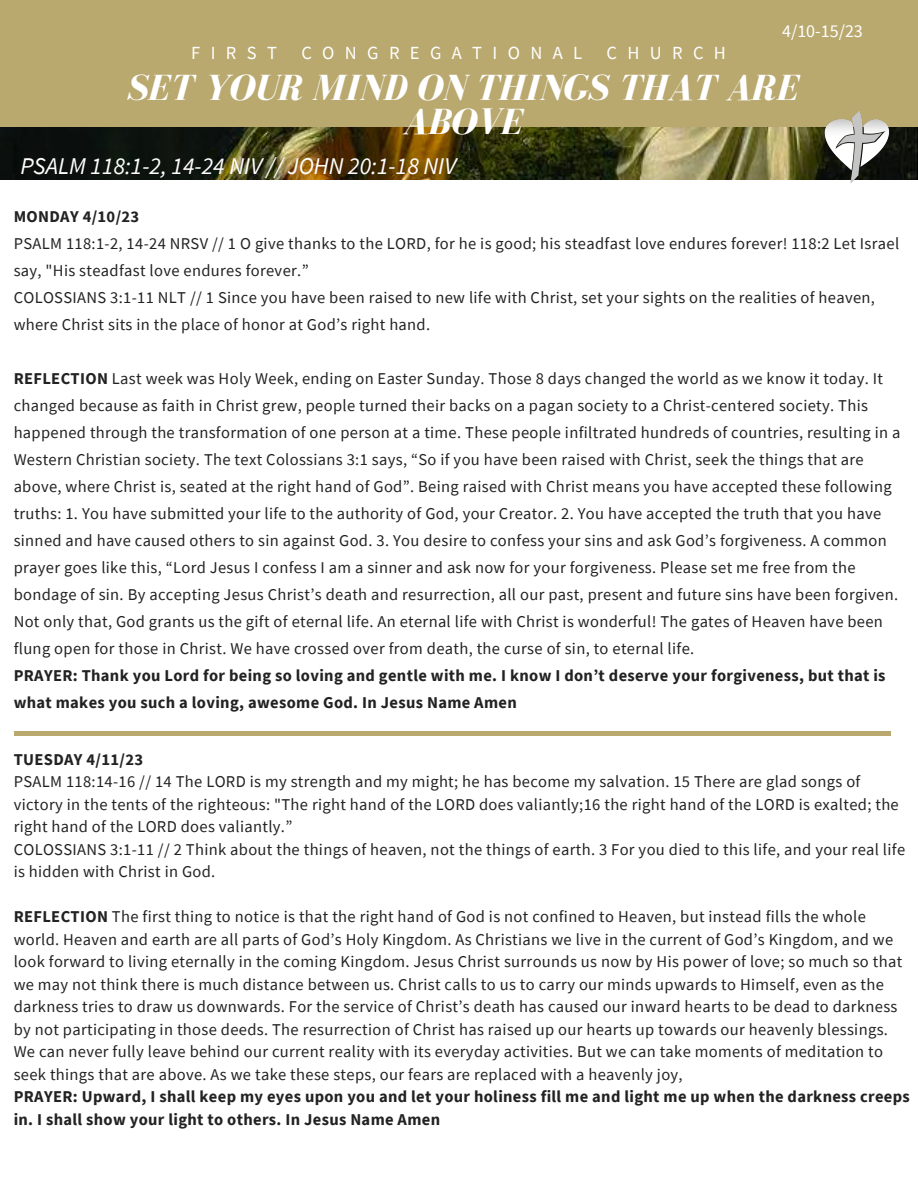
<style>
.page{position:relative;width:918px;height:1188px;background:#fff}
.page>*{position:absolute;margin:0;border:0;box-sizing:border-box;transform-origin:0 0}
.t1{font:italic 700 37.5px/33.8px "Bodoni FLF";color:#fff;text-align:center}
.t2{font:italic 24px "Source Sans Pro";color:#fff}
.t3{font:18.45px "Source Sans Pro";letter-spacing:.56em;color:#fff}
.t4{font:18px "Source Sans Pro";color:#fff}
.t5{font:16.5px/27px "Source Sans Pro";letter-spacing:.02em;color:#222}
.t6{font:700 16.5px/27px "Source Sans Pro";letter-spacing:.02em;color:#222}
.s1{font-weight:700}
</style>
<div class="page">
<img style="left:0;top:126px;width:918px;height:53px">
<div style="left:0;top:0;width:918px;height:126px;background:#b9a96f"></div>
<div style="left:14px;top:731px;width:877px;height:5px;background:#b9a96f"></div>
<img style="left:823px;top:111px;width:68px;height:73px">
<p class="t3" style="left:191px;top:41px;width:87px">FIRST</p>
<p class="t3" style="left:301px;top:41px;width:282px">CONGREGATIONAL</p>
<p class="t3" style="left:607px;top:41px;width:121px">CHURCH</p>
<p class="t4" style="left:782px;top:19px;width:82px">4/10-15/23</p>
<h1 class="t1" style="left:126px;top:71px;width:674px">SET YOUR MIND ON THINGS THAT ARE<br>ABOVE</h1>
<h2 class="t2" style="left:20px;top:151px;width:437px">PSALM 118:1-2, 14-24 NIV // JOHN 20:1-18 NIV</h2>
<p class="t6" style="left:14px;top:203px;width:127px">MONDAY 4/10/23</p>
<p class="t5" style="left:14px;top:230px;width:887px">PSALM 118:1-2, 14-24 NRSV // 1 O give thanks to the LORD, for he is good; his steadfast love endures forever! 118:2 Let Israel say, "His steadfast love endures forever.”<br>COLOSSIANS 3:1-11 NLT // 1 Since you have been raised to new life with Christ, set your sights on the realities of heaven, where Christ sits in the place of honor at God’s right hand.</p>
<p class="t5" style="left:14px;top:365px;width:888px"><span class="s1">REFLECTION</span> Last week was Holy Week, ending on Easter Sunday. Those 8 days changed the world as we know it today. It changed because as faith in Christ grew, people turned their backs on a pagan society to a Christ-centered society. This happened through the transformation of one person at a time. These people infiltrated hundreds of countries, resulting in a Western Christian society. The text Colossians 3:1 says, “So if you have been raised with Christ, seek the things that are above, where Christ is, seated at the right hand of God”. Being raised with Christ means you have accepted these following truths: 1. You have submitted your life to the authority of God, your Creator. 2. You have accepted the truth that you have sinned and have caused others to sin against God. 3. You desire to confess your sins and ask God’s forgiveness. A common prayer goes like this, “Lord Jesus I confess I am a sinner and ask now for your forgiveness. Please set me free from the bondage of sin. By accepting Jesus Christ’s death and resurrection, all our past, present and future sins have been forgiven.<br>Not only that, God grants us the gift of eternal life. An eternal life with Christ is wonderful! The gates of Heaven have been flung open for those in Christ. We have crossed over from death, the curse of sin, to eternal life.</p>
<p class="t6" style="left:14px;top:662px;width:873px">PRAYER: Thank you Lord for being so loving and gentle with me. I know I don’t deserve your forgiveness, but that is what makes you such a loving, awesome God. In Jesus Name Amen</p>
<p class="t6" style="left:14px;top:745px;width:131px">TUESDAY 4/11/23</p>
<p class="t5" style="left:14px;top:770px;width:893px;line-height:22.5px">PSALM 118:14-16 // 14 The LORD is my strength and my might; he has become my salvation. 15 There are glad songs of victory in the tents of the righteous: "The right hand of the LORD does valiantly;16 the right hand of the LORD is exalted; the right hand of the LORD does valiantly.”<br>COLOSSIANS 3:1-11 // 2 Think about the things of heaven, not the things of earth. 3 For you died to this life, and your real life is hidden with Christ in God.</p>
<p class="t5" style="left:14px;top:905px;width:890px;line-height:22.5px"><span class="s1">REFLECTION</span> The first thing to notice is that the right hand of God is not confined to Heaven, but instead fills the whole world. Heaven and earth are all parts of God’s Holy Kingdom. As Christians we live in the current of God’s Kingdom, and we look forward to living eternally in the coming Kingdom. Jesus Christ surrounds us now by His power of love; so much so that we may not think there is much distance between us. Christ calls to us to carry our minds upwards to Himself, even as the darkness tries to draw us downwards. For the service of Christ’s death has caused our inward hearts to be dead to darkness by not participating in those deeds. The resurrection of Christ has raised up our hearts up towards our heavenly blessings.<br>We can never fully leave behind our current reality with its everyday activities. But we can take moments of meditation to seek things that are above. As we take these steps, our fears are replaced with a heavenly joy,</p>
<p class="t6" style="left:14px;top:1085px;width:898px;line-height:22.5px">PRAYER: Upward, I shall keep my eyes upon you and let your holiness fill me and light me up when the darkness creeps in. I shall show your light to others. In Jesus Name Amen</p>
</div>
